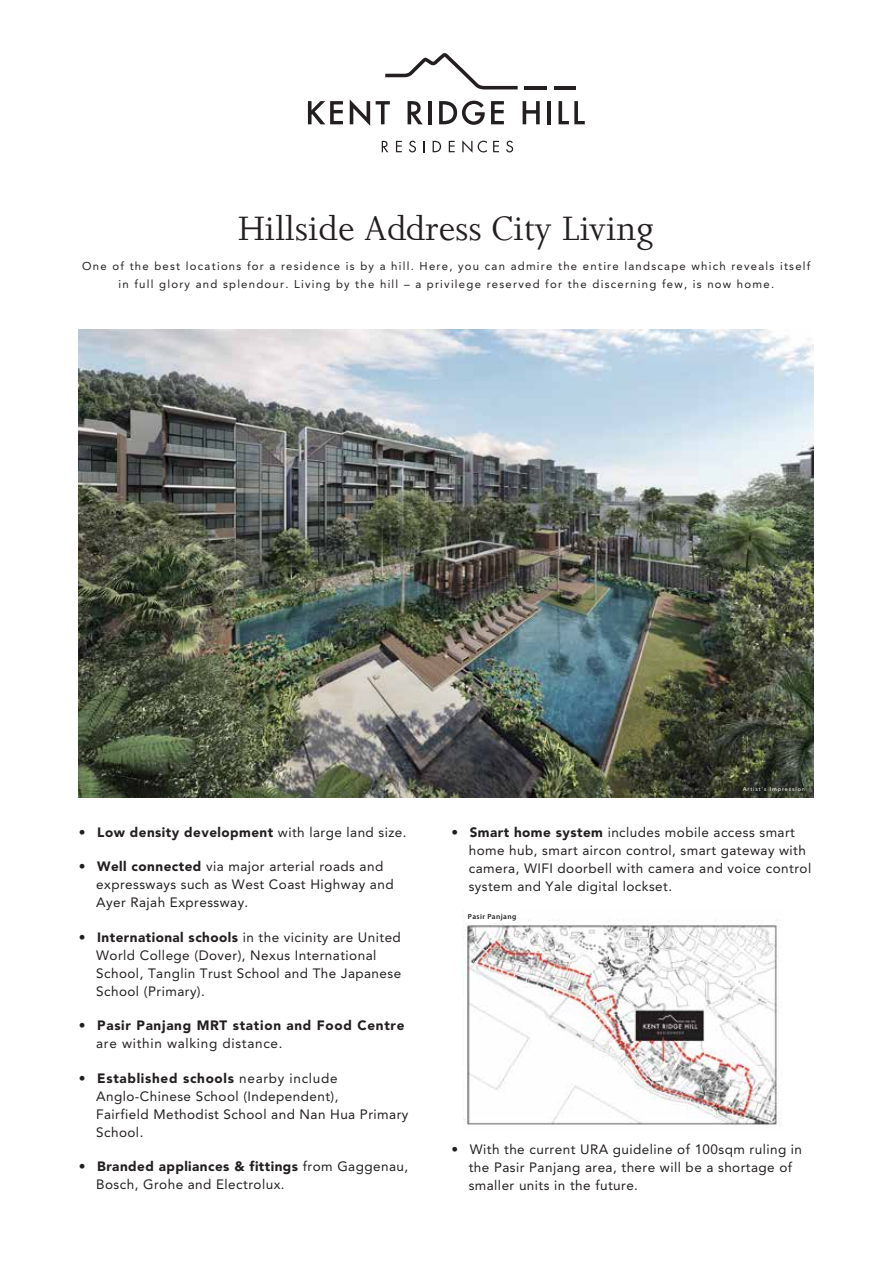
<style>
.page{position:relative;width:893px;height:1263px;background:#fff}
.page>*{position:absolute;margin:0;border:0;box-sizing:border-box;transform-origin:0 0}
.t1{font:38.25px "Joanna";letter-spacing:.005em;color:#231f20}
.t2{font:13.5px/18px "Avenir";letter-spacing:.035em;color:#231f20}
.t3{font:900 13.5px/18px "Avenir";letter-spacing:.055em;color:#231f20}
.t4{font:900 13.5px "Avenir";letter-spacing:.035em;color:#231f20}
.t5{font:11.4px/18px "Avenir";letter-spacing:.11em;color:#231f20;text-align:center}
.t6{font:600 7.5px "Myriad Pro";letter-spacing:.05em;color:#231f20}
.t7{font:5.7px "Avenir";letter-spacing:.15em;color:#fff}
.s1{font-weight:400}
.s2{font-weight:900}
</style>
<div class="page">
<img style="left:79px;top:329px;width:734px;height:468px">
<svg style="left:385px;top:53px;width:133px;height:36px"></svg>
<hr style="left:524px;top:86px;width:23px;height:3px;background:#231f20">
<hr style="left:554px;top:86px;width:22px;height:3px;background:#231f20">
<svg style="left:308px;top:101px;width:35px;height:23px"></svg>
<svg style="left:350px;top:100px;width:20px;height:26px"></svg>
<svg style="left:376px;top:101px;width:14px;height:23px"></svg>
<svg style="left:408px;top:101px;width:15px;height:23px"></svg>
<hr style="left:428px;top:101px;width:4px;height:23px;background:#231f20">
<svg style="left:439px;top:101px;width:46px;height:24px"></svg>
<svg style="left:491px;top:101px;width:13px;height:23px"></svg>
<svg style="left:523px;top:101px;width:17px;height:23px"></svg>
<hr style="left:547px;top:101px;width:4px;height:23px;background:#231f20">
<svg style="left:558px;top:101px;width:27px;height:23px"></svg>
<svg style="left:382px;top:141px;width:6px;height:11px"></svg>
<svg style="left:396px;top:141px;width:6px;height:11px"></svg>
<svg style="left:409px;top:141px;width:7px;height:11px"></svg>
<svg style="left:433px;top:141px;width:8px;height:11px"></svg>
<svg style="left:449px;top:141px;width:6px;height:11px"></svg>
<svg style="left:462px;top:140px;width:10px;height:13px"></svg>
<svg style="left:478px;top:141px;width:9px;height:11px"></svg>
<svg style="left:493px;top:141px;width:6px;height:11px"></svg>
<svg style="left:506px;top:141px;width:7px;height:11px"></svg>
<img style="left:462px;top:910px;width:320px;height:217px">
<div style="left:465px;top:910px;width:55px;height:12px;background:#fff"></div>
<h1 class="t1" style="left:238px;top:205px;width:418px">Hillside Address City Living</h1>
<p class="t5" style="left:82px;top:257px;width:730px">One of the best locations for a residence is by a hill. Here, you can admire the entire landscape which reveals itself in full glory and splendour. Living by the hill – a privilege reserved for the discerning few, is now home.</p>
<p class="t4" style="left:79px;top:824px;width:329px"><span class="s1">•</span> Low density development <span class="s1">with large land size.</span></p>
<p class="t2" style="left:96px;top:858px;width:299px;text-indent:-17px">• <span class="s2">Well connected</span> via major arterial roads and expressways such as West Coast Highway and<br>Ayer Rajah Expressway.</p>
<p class="t2" style="left:96px;top:928px;width:307px;text-indent:-17px">• <span class="s2">International schools</span> in the vicinity are United World College (Dover), Nexus International School, Tanglin Trust School and The Japanese School (Primary).</p>
<p class="t3" style="left:96px;top:1016px;width:310px;text-indent:-17px"><span class="s1">•</span> Pasir Panjang MRT station and Food Centre <span class="s1">are within walking distance.</span></p>
<p class="t2" style="left:96px;top:1069px;width:314px;text-indent:-17px">• <span class="s2">Established schools</span> nearby include Anglo-Chinese School (Independent),<br>Fairfield Methodist School and Nan Hua Primary School.</p>
<p class="t2" style="left:96px;top:1158px;width:313px;text-indent:-17px">• <span class="s2">Branded appliances &amp; fittings</span> from Gaggenau,<br>Bosch, Grohe and Electrolux.</p>
<p class="t7" style="left:743px;top:785px;width:64px">Artist’s Impression</p>
<p class="t2" style="left:469px;top:823px;width:344px;text-indent:-17px">• <span class="s2">Smart home system</span> includes mobile access smart home hub, smart aircon control, smart gateway with camera, WIFI doorbell with camera and voice control system and Yale digital lockset.</p>
<p class="t6" style="left:468px;top:911px;width:50px">Pasir Panjang</p>
<p class="t2" style="left:469px;top:1140px;width:335px;text-indent:-17px">• With the current URA guideline of 100sqm ruling in the Pasir Panjang area, there will be a shortage of smaller units in the future.</p>
</div>
